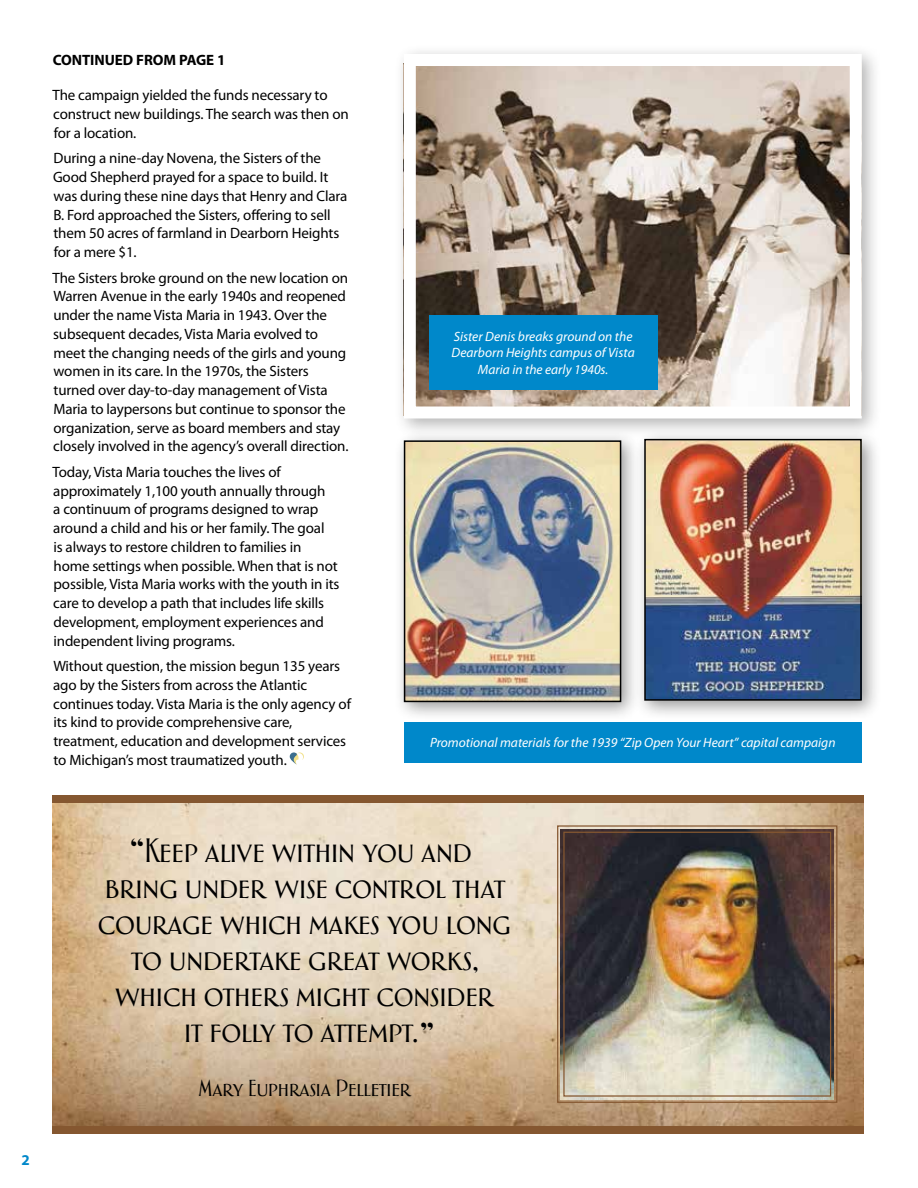
<style>
.page{position:relative;width:918px;height:1188px;background:#fff}
.page>*{position:absolute;margin:0;border:0;box-sizing:border-box;transform-origin:0 0}
.t1{font:28.5px/36px "Aphasia BT";letter-spacing:-.005em;color:#000;text-align:center}
.t2{font:19.5px "Aphasia BT";letter-spacing:-.005em;color:#000}
.t3{font:15px/18.8px "Myriad Pro";letter-spacing:-.01em;color:#000}
.t4{font:700 15px "Myriad Pro";letter-spacing:-.005em;color:#000}
.t5{font:700 15px "Myriad Pro";color:#0088ca}
.t6{font:italic 13.5px/16.5px "Myriad Pro";color:#fff;text-align:center}
.s1{font-size:37.5px}
</style>
<div class="page">
<svg style="left:290px;top:752px;width:14px;height:13px"></svg>
<div style="left:393px;top:44px;width:488px;height:394px;background:#000;opacity:.3"></div>
<img style="left:417px;top:67px;width:432px;height:338px">
<div style="left:404px;top:54px;width:458px;height:364px;border:12px solid #fff"></div>
<div style="left:634px;top:428px;width:248px;height:293px;background:#000;opacity:.4"></div>
<img style="left:647px;top:442px;width:212px;height:256px">
<div style="left:644px;top:439px;width:218px;height:262px;border:2px solid #000"></div>
<div style="left:393px;top:430px;width:248px;height:292px;background:#000;opacity:.4"></div>
<img style="left:407px;top:443px;width:211px;height:256px">
<div style="left:404px;top:440px;width:217px;height:262px;border:2px solid #000"></div>
<div style="left:429px;top:315px;width:229px;height:74px;background:#0088ca"></div>
<div style="left:404px;top:722px;width:458px;height:41px;background:#0088ca"></div>
<img style="left:53px;top:802px;width:811px;height:324px">
<img style="left:556px;top:825px;width:282px;height:279px">
<div style="left:563px;top:832px;width:268px;height:265px;border:1px solid #855730"></div>
<div style="left:53px;top:795px;width:811px;height:7px;background:#855730"></div>
<div style="left:53px;top:1126px;width:811px;height:8px;background:#855730"></div>
<p class="t4" style="left:53px;top:50px;width:174px">CONTINUED FROM PAGE 1</p>
<p class="t3" style="left:52px;top:86px;width:298px">The campaign yielded the funds necessary to construct new buildings. The search was then on for a location.</p>
<p class="t3" style="left:53px;top:149px;width:296px">During a nine-day Novena, the Sisters of the Good Shepherd prayed for a space to build. It was during these nine days that Henry and Clara B. Ford approached the Sisters, offering to sell them 50 acres of farmland in Dearborn Heights for a mere $1.</p>
<p class="t3" style="left:52px;top:268px;width:298px">The Sisters broke ground on the new location on Warren Avenue in the early 1940s and reopened under the name Vista Maria in 1943. Over the subsequent decades, Vista Maria evolved to meet the changing needs of the girls and young women in its care. In the 1970s, the Sisters turned over day-to-day management of Vista Maria to laypersons but continue to sponsor the organization, serve as board members and stay closely involved in the agency’s overall direction.</p>
<p class="t3" style="left:52px;top:462px;width:288px">Today, Vista Maria touches the lives of approximately 1,100 youth annually through<br>a continuum of programs designed to wrap around a child and his or her family. The goal<br>is always to restore children to families in home settings when possible. When that is not possible, Vista Maria works with the youth in its care to develop a path that includes life skills development, employment experiences and independent living programs.</p>
<p class="t3" style="left:53px;top:656px;width:299px">Without question, the mission begun 135 years ago by the Sisters from across the Atlantic continues today. Vista Maria is the only agency of its kind to provide comprehensive care, treatment, education and development services to Michigan’s most traumatized youth.</p>
<p class="t6" style="left:452px;top:328px;width:185px">Sister Denis breaks ground on the<br>Dearborn Heights campus of Vista<br>Maria in the early 1940s.</p>
<p class="t6" style="left:430px;top:734px;width:407px">Promotional materials for the 1939 “Zip Open Your Heart” capital campaign</p>
<p class="t5" style="left:22px;top:1150px;width:10px">2</p>
<h1 class="t1" style="left:98px;top:832px;width:415px"><span class="s1">“</span>Keep alive within you and bring under wise control that courage which makes you long to undertake great works, which others might consider<br>it folly to attempt.<span class="s1">”</span></h1>
<h2 class="t2" style="left:198px;top:1076px;width:215px">Mary Euphrasia Pelletier</h2>
</div>
